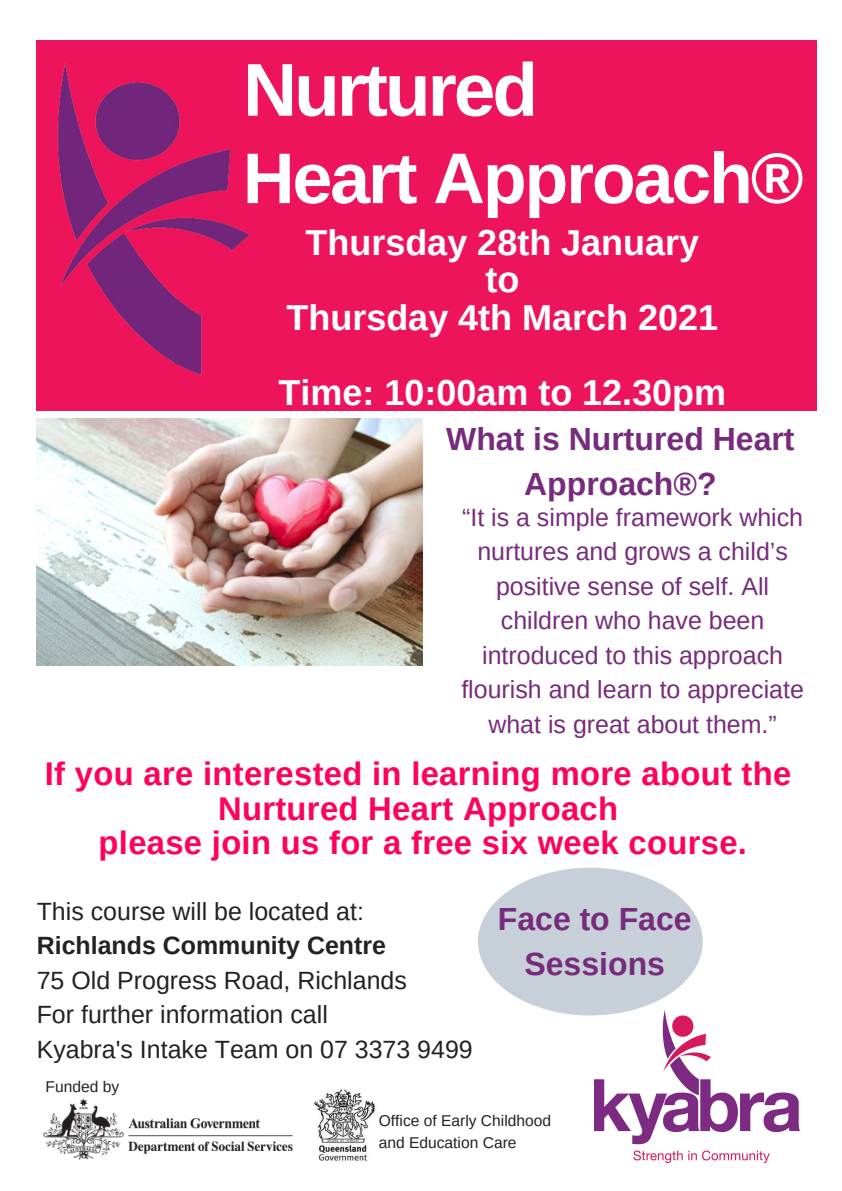
<style>
.page{position:relative;width:842px;height:1191px;background:#fff}
.page>*{position:absolute;margin:0;border:0;box-sizing:border-box;transform-origin:0 0}
.t1{font:700 74.9px "Arimo";letter-spacing:-.04em;color:#fff}
.t2{font:700 71.7px "Arimo";letter-spacing:-.03em;color:#fff}
.t3{font:700 36px/37.5px "Arimo";color:#fff;text-align:center}
.t4{font:700 32.7px/34.5px "Arimo";letter-spacing:.01em;color:#ff005d;text-align:center}
.t5{font:700 32px/44.2px "Arimo";color:#772b7c;text-align:center}
.t6{font:24.9px/34.5px "Arimo";color:#772b7c;text-align:center}
.t7{font:24.9px/34.5px "Arimo";color:#222}
.t8{font:700 24.9px "Arimo";color:#222}
.t9{font:15.6px/21.7px "Arimo";color:#222}
</style>
<div class="page">
<img style="left:37px;top:40px;width:780px;height:370px">
<img style="left:37px;top:418px;width:386px;height:247px">
<img style="left:595px;top:1015px;width:204px;height:147px">
<img style="left:326px;top:1089px;width:50px;height:72px">
<img style="left:43px;top:1094px;width:314px;height:67px">
<svg style="left:478px;top:867px;width:225px;height:148px"></svg>
<h1 class="t1" style="left:243px;top:48px;width:297px">Nurtured</h1>
<h2 class="t2" style="left:243px;top:138px;width:562px">Heart Approach®</h2>
<h3 class="t3" style="left:286px;top:224px;width:433px">Thursday 28th January to<br>Thursday 4th March 2021</h3>
<h3 class="t3" style="left:278px;top:373px;width:449px">Time: 10:00am to 12.30pm</h3>
<p class="t5" style="left:446px;top:417px;width:350px">What is Nurtured Heart<br>Approach®?</p>
<p class="t6" style="left:461px;top:499px;width:344px">“It is a simple framework which nurtures and grows a child’s positive sense of self. All children who have been introduced to this approach flourish and learn to appreciate what is great about them.”</p>
<h3 class="t4" style="left:45px;top:756px;width:748px">If you are interested in learning more about the<br>Nurtured Heart Approach<br>please join us for a free six week course.</h3>
<p class="t7" style="left:37px;top:893px;width:329px">This course will be located at:</p>
<p class="t8" style="left:37px;top:931px;width:351px">Richlands Community Centre</p>
<p class="t7" style="left:37px;top:962px;width:437px">75 Old Progress Road, Richlands<br>For further information call<br>Kyabra's Intake Team on 07 3373 9499</p>
<p class="t9" style="left:46px;top:1075px;width:75px">Funded by</p>
<p class="t5" style="left:498px;top:897px;width:195px">Face to Face<br>Sessions</p>
<p class="t9" style="left:379px;top:1109px;width:174px">Office of Early Childhood and Education Care</p>
</div>
